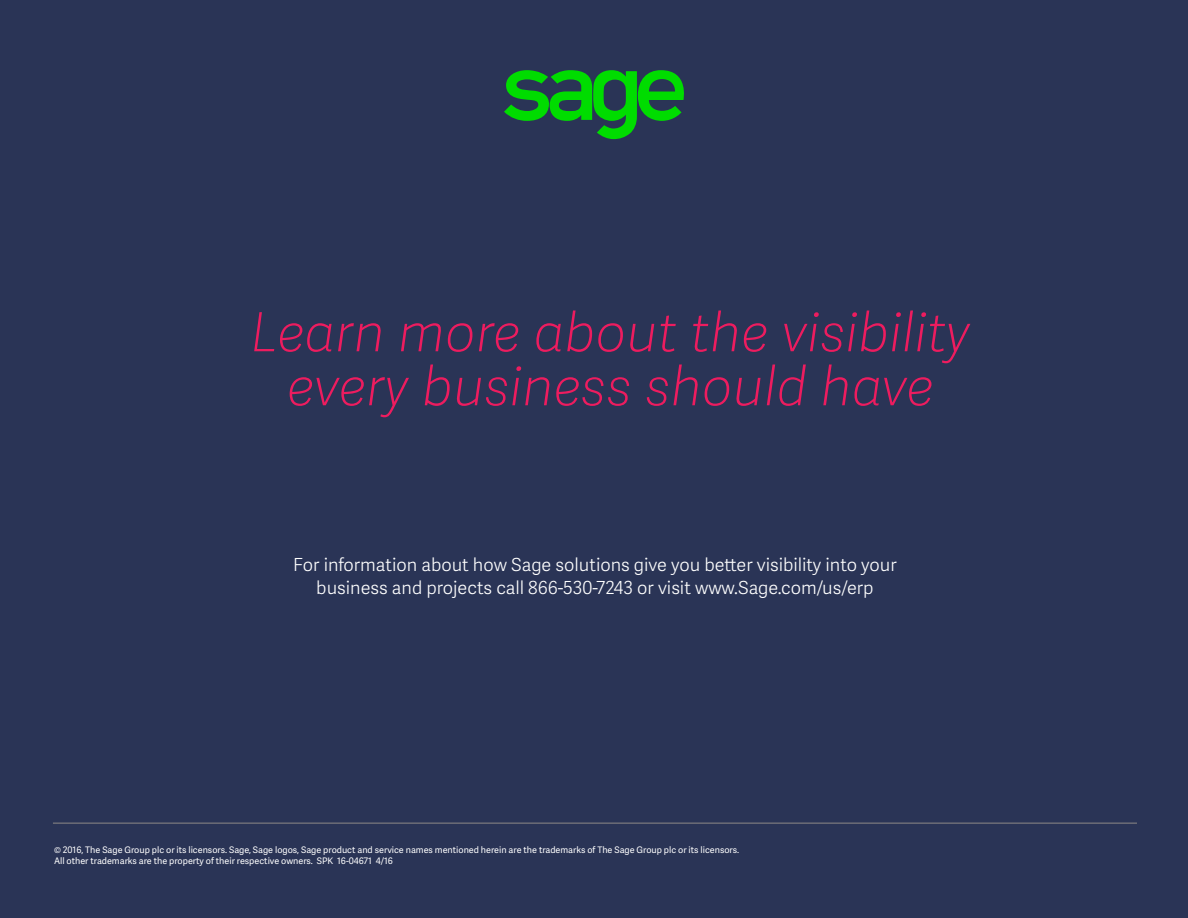
<style>
.page{position:relative;width:1188px;height:918px;background:#2a3456}
.page>*{position:absolute;margin:0;border:0;box-sizing:border-box;transform-origin:0 0}
.t1{font:italic 54px/54px "Adelle Sans SAGE Th";color:#ed1c5f;text-align:center}
.t2{font:18px/22.5px "Adelle Sans SAGE Lt";color:#fff;text-align:center}
.t3{font:9px/10.8px "Adelle Sans SAGE";color:#fff}
</style>
<div class="page">
<svg style="left:504px;top:70px;width:180px;height:69px"></svg>
<hr style="left:53px;top:823px;width:1084px;height:1px;background:#8e8a86">
<h1 class="t1" style="left:250px;top:303px;width:721px">Learn more about the visibility every business should have</h1>
<h2 class="t2" style="left:293px;top:553px;width:605px">For information about how Sage solutions give you better visibility into your business and projects call 866-530-7243 or visit www.Sage.com/us/erp</h2>
<p class="t3" style="left:54px;top:844px;width:687px">© 2016, The Sage Group plc or its licensors. Sage, Sage logos, Sage product and service names mentioned herein are the trademarks of The Sage Group plc or its licensors.<br>All other trademarks are the property of their respective owners. SPK 16-04671 4/16</p>
</div>
